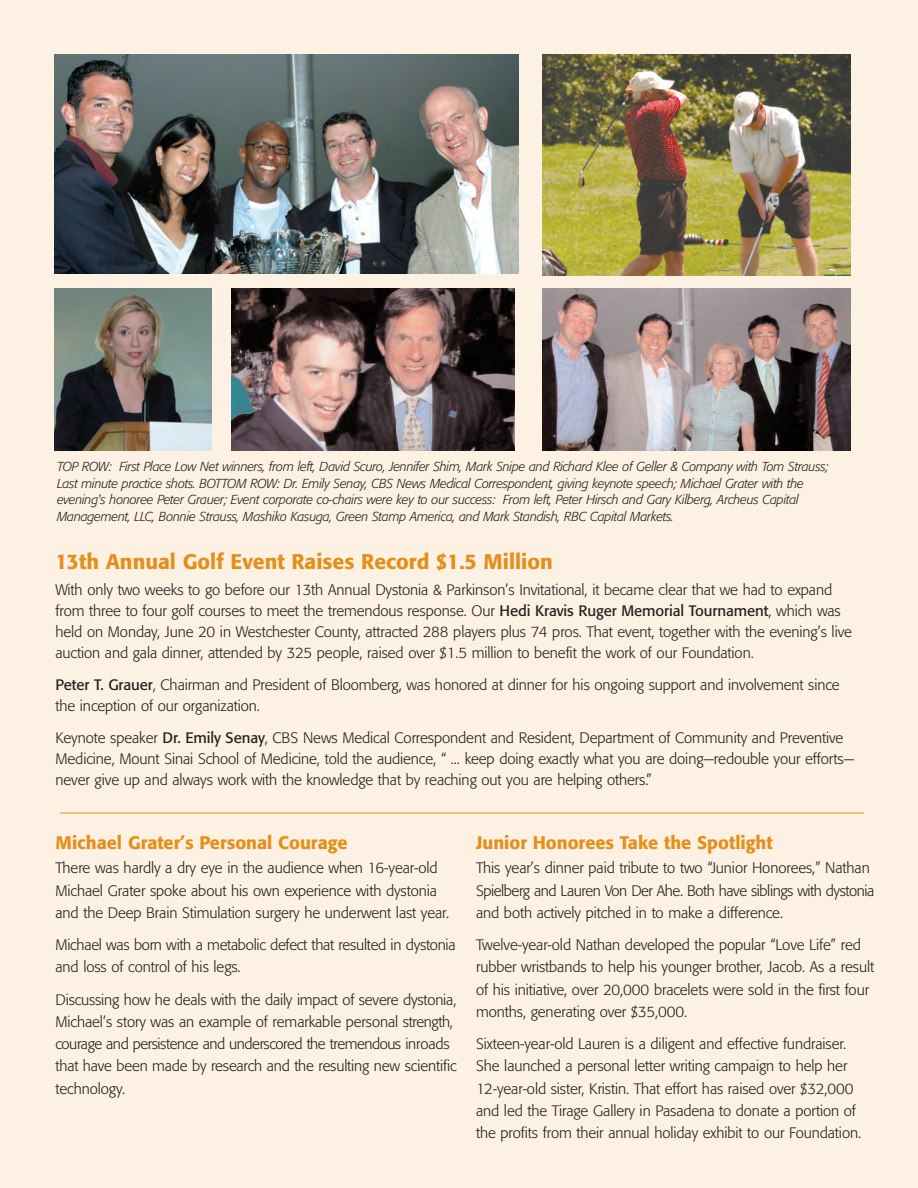
<style>
.page{position:relative;width:918px;height:1188px;background:#fcf1e2}
.page>*{position:absolute;margin:0;border:0;box-sizing:border-box;transform-origin:0 0}
.t1{font:500 21px "Formata";color:#e58e19}
.t2{font:500 18px "Formata";color:#e58e19}
.t3{font:300 15px/22px "Formata";letter-spacing:-.005em;color:#231f20}
.t4{font:italic 300 12.9px/16.5px "Formata";letter-spacing:-.02em;color:#231f20}
.s1{font-weight:400}
</style>
<div class="page">
<img style="left:54px;top:55px;width:464px;height:219px">
<img style="left:54px;top:289px;width:158px;height:162px">
<img style="left:231px;top:289px;width:284px;height:162px">
<img style="left:542px;top:289px;width:308px;height:162px">
<img style="left:542px;top:54px;width:308px;height:222px">
<hr style="left:60px;top:813px;width:804px;height:1px;background:#e58e19">
<p class="t4" style="left:57px;top:460px;width:773px">TOP ROW: First Place Low Net winners, from left, David Scuro, Jennifer Shim, Mark Snipe and Richard Klee of Geller &amp; Company with Tom Strauss; Last minute practice shots. BOTTOM ROW: Dr. Emily Senay, CBS News Medical Correspondent, giving keynote speech; Michael Grater with the evening's honoree Peter Grauer; Event corporate co-chairs were key to our success: From left, Peter Hirsch and Gary Kilberg, Archeus Capital Management, LLC, Bonnie Strauss, Mashiko Kasuga, Green Stamp America, and Mark Standish, RBC Capital Markets.</p>
<h1 class="t1" style="left:56px;top:553px;width:499px">13th Annual Golf Event Raises Record $1.5 Million</h1>
<p class="t3" style="left:55px;top:581px;width:798px;line-height:21px">With only two weeks to go before our 13th Annual Dystonia &amp; Parkinson’s Invitational, it became clear that we had to expand from three to four golf courses to meet the tremendous response. Our <span class="s1">Hedi Kravis Ruger Memorial Tournament</span>, which was held on Monday, June 20 in Westchester County, attracted 288 players plus 74 pros. That event, together with the evening’s live auction and gala dinner, attended by 325 people, raised over $1.5 million to benefit the work of our Foundation.</p>
<p class="t3" style="left:56px;top:676px;width:786px;line-height:21px"><span class="s1">Peter T. Grauer</span>, Chairman and President of Bloomberg, was honored at dinner for his ongoing support and involvement since the inception of our organization.</p>
<p class="t3" style="left:56px;top:728px;width:800px;line-height:21px">Keynote speaker <span class="s1">Dr. Emily Senay</span>, CBS News Medical Correspondent and Resident, Department of Community and Preventive<br>Medicine, Mount Sinai School of Medicine, told the audience, “ ... keep doing exactly what you are doing—redouble your efforts— never give up and always work with the knowledge that by reaching out you are helping others.”</p>
<p class="t2" style="left:56px;top:835px;width:294px">Michael Grater’s Personal Courage</p>
<p class="t3" style="left:56px;top:858px;width:395px">There was hardly a dry eye in the audience when 16-year-old<br>Michael Grater spoke about his own experience with dystonia and the Deep Brain Stimulation surgery he underwent last year.</p>
<p class="t3" style="left:56px;top:935px;width:402px">Michael was born with a metabolic defect that resulted in dystonia and loss of control of his legs.</p>
<p class="t3" style="left:56px;top:990px;width:403px">Discussing how he deals with the daily impact of severe dystonia, Michael’s story was an example of remarkable personal strength, courage and persistence and underscored the tremendous inroads that have been made by research and the resulting new scientific technology.</p>
<p class="t2" style="left:476px;top:835px;width:298px">Junior Honorees Take the Spotlight</p>
<p class="t3" style="left:476px;top:858px;width:400px">This year’s dinner paid tribute to two “Junior Honorees,” Nathan<br>Spielberg and Lauren Von Der Ahe. Both have siblings with dystonia and both actively pitched in to make a difference.</p>
<p class="t3" style="left:476px;top:935px;width:400px">Twelve-year-old Nathan developed the popular “Love Life” red rubber wristbands to help his younger brother, Jacob. As a result of his initiative, over 20,000 bracelets were sold in the first four months, generating over $35,000.</p>
<p class="t3" style="left:476px;top:1034px;width:387px">Sixteen-year-old Lauren is a diligent and effective fundraiser.<br>She launched a personal letter writing campaign to help her 12-year-old sister, Kristin. That effort has raised over $32,000 and led the Tirage Gallery in Pasadena to donate a portion of the profits from their annual holiday exhibit to our Foundation.</p>
</div>
